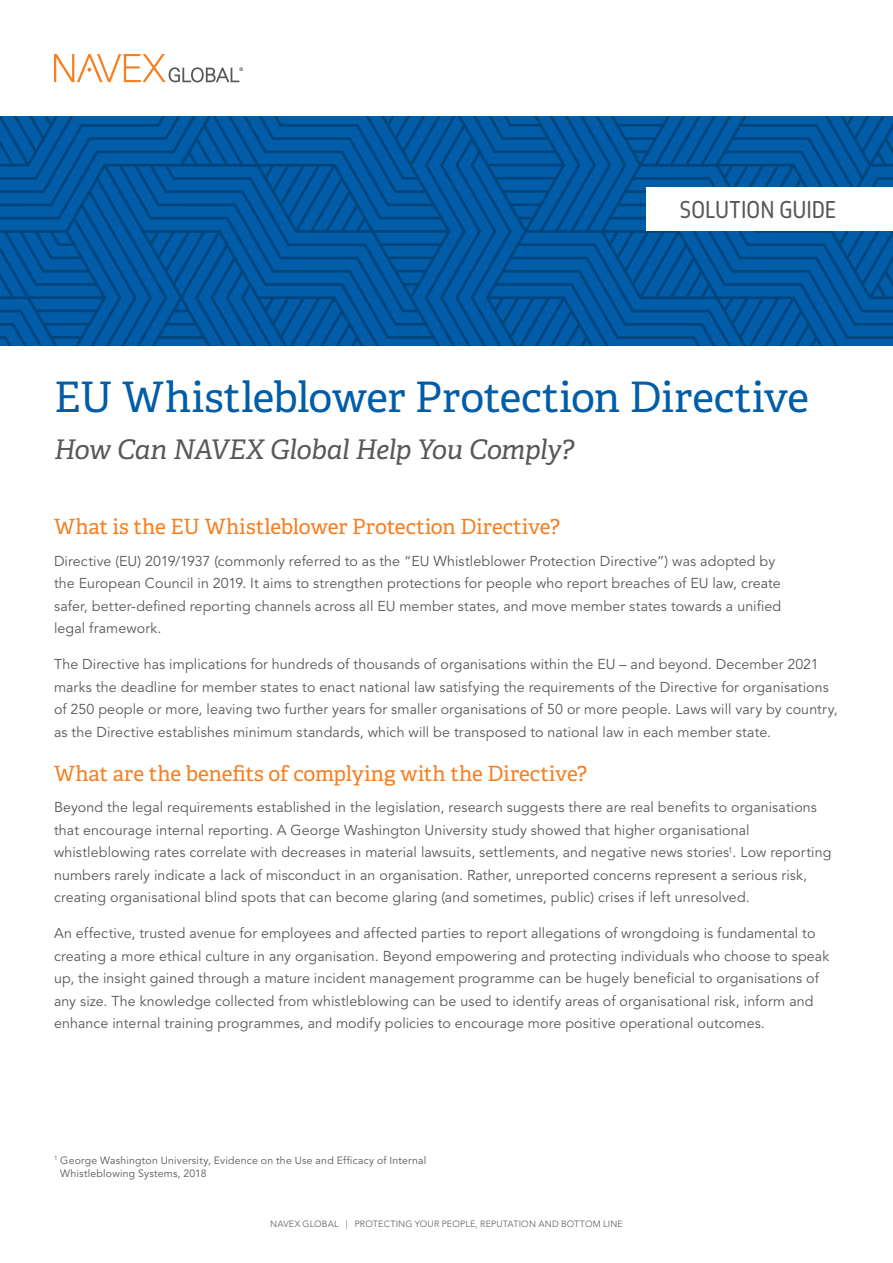
<style>
.page{position:relative;width:893px;height:1263px;background:#fff}
.page>*{position:absolute;margin:0;border:0;box-sizing:border-box;transform-origin:0 0}
.t1{font:42px "Adelle";letter-spacing:-.005em;color:#015da7}
.t2{font:italic 27px "Adelle";letter-spacing:-.02em;color:#57585a}
.t3{font:22.5px "October Cond Std";letter-spacing:.005em;color:#57585a}
.t4{font:21px "Adelle";color:#f57f21}
.t5{font:14.25px/22.5px "Avenir LT Std";letter-spacing:.005em;color:#57585a}
.t6{font:10.5px/13.5px "Avenir LT Std";letter-spacing:.02em;color:#57585a}
.t7{font:300 9px "Avenir LT Std";letter-spacing:.02em;color:#57585a}
</style>
<div class="page">
<svg style="left:0;top:116px;width:893px;height:230px;background:#00579d"></svg>
<div style="left:646px;top:187px;width:247px;height:44px;background:#fff"></div>
<svg style="left:54px;top:54px;width:189px;height:28px"></svg>
<h3 class="t3" style="left:680px;top:195px;width:158px">SOLUTION GUIDE</h3>
<h1 class="t1" style="left:54px;top:366px;width:756px">EU Whistleblower Protection Directive</h1>
<h2 class="t2" style="left:54px;top:430px;width:521px">How Can NAVEX Global Help You Comply?</h2>
<h3 class="t4" style="left:54px;top:511px;width:507px">What is the EU Whistleblower Protection Directive?</h3>
<p class="t5" style="left:54px;top:550px;width:729px">Directive (EU) 2019/1937 (commonly referred to as the “EU Whistleblower Protection Directive”) was adopted by the European Council in 2019. It aims to strengthen protections for people who report breaches of EU law, create safer, better-defined reporting channels across all EU member states, and move member states towards a unified legal framework.</p>
<p class="t5" style="left:54px;top:653px;width:785px">The Directive has implications for hundreds of thousands of organisations within the EU – and beyond. December 2021 marks the deadline for member states to enact national law satisfying the requirements of the Directive for organisations of 250 people or more, leaving two further years for smaller organisations of 50 or more people. Laws will vary by country, as the Directive establishes minimum standards, which will be transposed to national law in each member state.</p>
<h3 class="t4" style="left:54px;top:758px;width:535px">What are the benefits of complying with the Directive?</h3>
<p class="t5" style="left:54px;top:797px;width:779px">Beyond the legal requirements established in the legislation, research suggests there are real benefits to organisations that encourage internal reporting. A George Washington University study showed that higher organisational whistleblowing rates correlate with decreases in material lawsuits, settlements, and negative news stories<sup>1</sup>. Low reporting numbers rarely indicate a lack of misconduct in an organisation. Rather, unreported concerns represent a serious risk, creating organisational blind spots that can become glaring (and sometimes, public) crises if left unresolved.</p>
<p class="t5" style="left:54px;top:923px;width:777px">An effective, trusted avenue for employees and affected parties to report allegations of wrongdoing is fundamental to creating a more ethical culture in any organisation. Beyond empowering and protecting individuals who choose to speak up, the insight gained through a mature incident management programme can be hugely beneficial to organisations of any size. The knowledge collected from whistleblowing can be used to identify areas of organisational risk, inform and enhance internal training programmes, and modify policies to encourage more positive operational outcomes.</p>
<p class="t6" style="left:60px;top:1153px;width:367px;text-indent:-6px"><sup>1</sup> George Washington University, Evidence on the Use and Efficacy of Internal<br>Whistleblowing Systems, 2018</p>
<p class="t7" style="left:270px;top:1218px;width:354px">NAVEX GLOBAL | PROTECTING YOUR PEOPLE, REPUTATION AND BOTTOM LINE</p>
</div>
